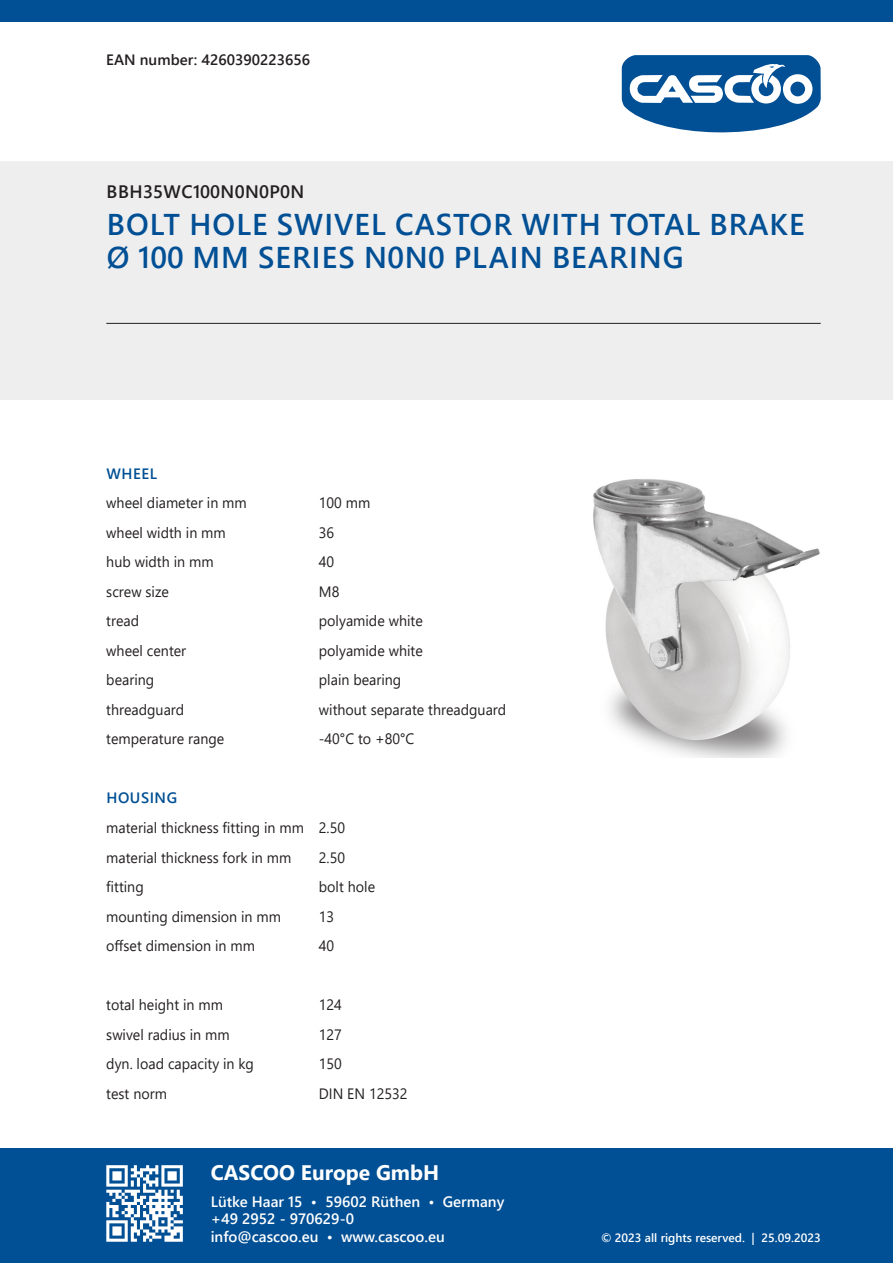
<style>
.page{position:relative;width:893px;height:1263px;background:#fff}
.page>*{position:absolute;margin:0;border:0;box-sizing:border-box;transform-origin:0 0}
.t1{font:600 30px/33px "Segoe UI";letter-spacing:.035em;color:#014f94}
.t2{font:700 21px "Segoe UI";color:#fff}
.t3{font:600 18px "Segoe UI";letter-spacing:.02em;color:#231f20}
.t4{font:15px "Segoe UI";color:#231f20;scale:.95 1}
.t5{font:600 15px/17.5px "Segoe UI";color:#fff}
.t6{font:600 15px "Segoe UI";color:#231f20}
.t7{font:600 15px "Segoe UI";letter-spacing:.035em;color:#014f94}
.t8{font:600 12px "Segoe UI";color:#fff}
</style>
<div class="page">
<img style="left:593px;top:479px;width:227px;height:279px">
<svg style="left:622px;top:55px;width:199px;height:78px"></svg>
<div style="left:0;top:162px;width:893px;height:238px;background:#eeeeef"></div>
<div style="left:0;top:1148px;width:893px;height:115px;background:#014f94"></div>
<div style="left:0;top:0;width:893px;height:21px;background:#014f94"></div>
<svg style="left:106px;top:1165px;width:77px;height:77px"></svg>
<hr style="left:106px;top:323px;width:715px;height:1px;background:#231f20">
<p class="t6" style="left:106px;top:45px;width:206px">EAN number: 4260390223656</p>
<p class="t3" style="left:107px;top:175px;width:199px">BBH35WC100N0N0P0N</p>
<p class="t1" style="left:107px;top:206px;width:699px">BOLT HOLE SWIVEL CASTOR WITH TOTAL BRAKE<br>Ø 100 MM SERIES N0N0 PLAIN BEARING</p>
<p class="t7" style="left:107px;top:459px;width:52px">WHEEL</p>
<p class="t4" style="left:106px;top:489px;width:149px">wheel diameter in mm</p>
<p class="t4" style="left:319px;top:489px;width:56px">100 mm</p>
<p class="t4" style="left:106px;top:518px;width:127px">wheel width in mm</p>
<p class="t4" style="left:319px;top:518px;width:18px">36</p>
<p class="t4" style="left:106px;top:548px;width:114px">hub width in mm</p>
<p class="t4" style="left:319px;top:548px;width:18px">40</p>
<p class="t4" style="left:106px;top:577px;width:67px">screw size</p>
<p class="t4" style="left:319px;top:577px;width:23px">M8</p>
<p class="t4" style="left:106px;top:607px;width:36px">tread</p>
<p class="t4" style="left:319px;top:607px;width:111px">polyamide white</p>
<p class="t4" style="left:106px;top:636px;width:86px">wheel center</p>
<p class="t4" style="left:319px;top:636px;width:111px">polyamide white</p>
<p class="t4" style="left:106px;top:666px;width:52px">bearing</p>
<p class="t4" style="left:319px;top:666px;width:88px">plain bearing</p>
<p class="t4" style="left:106px;top:695px;width:84px">threadguard</p>
<p class="t4" style="left:319px;top:695px;width:199px">without separate threadguard</p>
<p class="t4" style="left:106px;top:725px;width:126px">temperature range</p>
<p class="t4" style="left:319px;top:725px;width:102px">-40°C to +80°C</p>
<p class="t7" style="left:107px;top:784px;width:72px">HOUSING</p>
<p class="t4" style="left:106px;top:813px;width:253px">material thickness fitting in mm 2.50</p>
<p class="t4" style="left:106px;top:843px;width:196px">material thickness fork in mm</p>
<p class="t4" style="left:319px;top:843px;width:29px">2.50</p>
<p class="t4" style="left:106px;top:872px;width:41px">fitting</p>
<p class="t4" style="left:319px;top:872px;width:61px">bolt hole</p>
<p class="t4" style="left:106px;top:902px;width:185px">mounting dimension in mm</p>
<p class="t4" style="left:319px;top:902px;width:18px">13</p>
<p class="t4" style="left:106px;top:931px;width:158px">offset dimension in mm</p>
<p class="t4" style="left:319px;top:931px;width:18px">40</p>
<p class="t4" style="left:106px;top:990px;width:124px">total height in mm</p>
<p class="t4" style="left:319px;top:990px;width:26px">124</p>
<p class="t4" style="left:106px;top:1020px;width:131px">swivel radius in mm</p>
<p class="t4" style="left:319px;top:1020px;width:26px">127</p>
<p class="t4" style="left:106px;top:1049px;width:157px">dyn. load capacity in kg</p>
<p class="t4" style="left:319px;top:1049px;width:26px">150</p>
<p class="t4" style="left:106px;top:1079px;width:65px">test norm</p>
<p class="t4" style="left:319px;top:1079px;width:95px">DIN EN 12532</p>
<p class="t2" style="left:211px;top:1153px;width:230px">CASCOO Europe GmbH</p>
<p class="t5" style="left:211px;top:1191px;width:295px">Lütke Haar 15 • 59602 Rüthen • Germany +49 2952 - 970629-0<br>info@cascoo.eu • www.cascoo.eu</p>
<p class="t8" style="left:601px;top:1226px;width:221px">© 2023 all rights reserved. | 25.09.2023</p>
</div>
